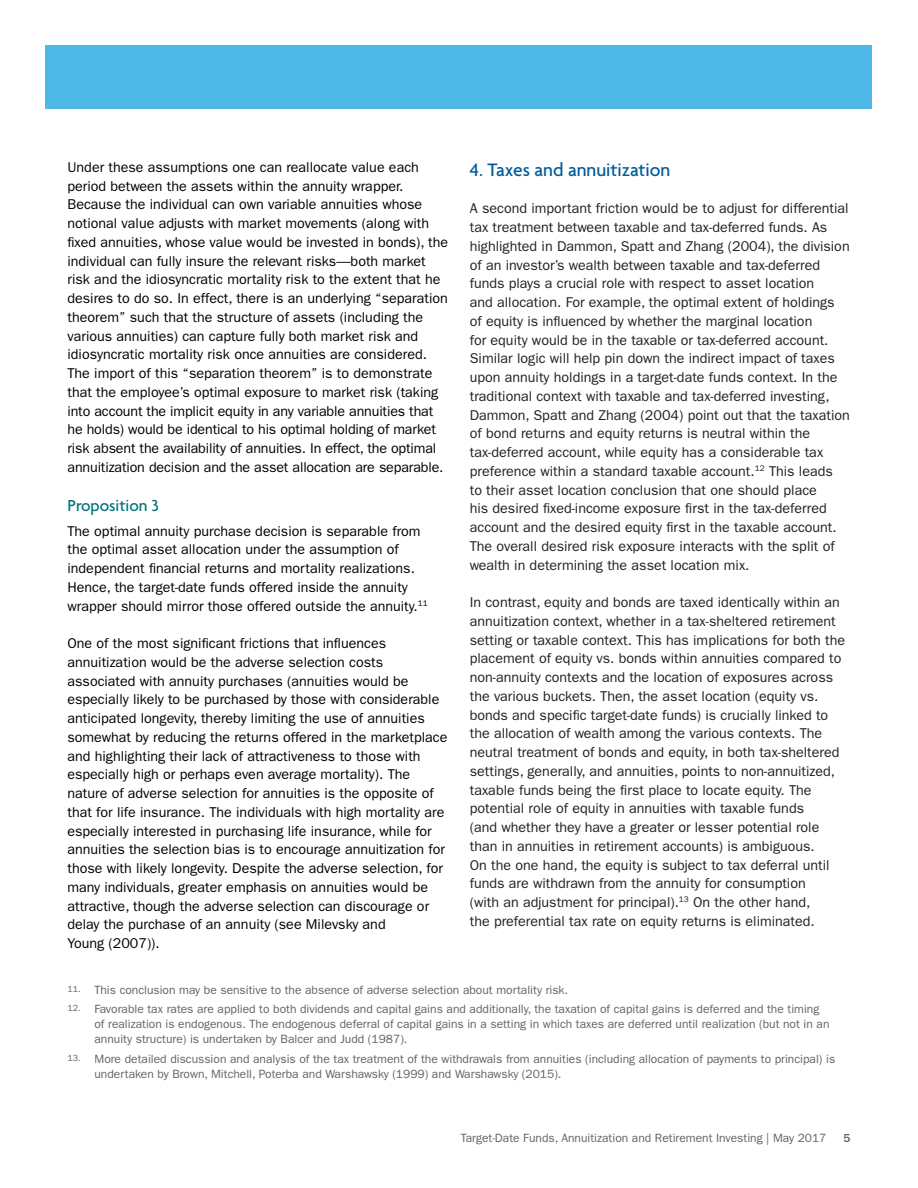
<style>
.page{position:relative;width:918px;height:1188px;background:#fff}
.page>*{position:absolute;margin:0;border:0;box-sizing:border-box;transform-origin:0 0}
._2A_Subtitle__A_13_1{font:500 19.5px "Agenda";color:#005c98}
._4A_Body_Subhead__A{font:500 17.25px "Agenda";color:#00747a}
._5A_Body_Text__FG_9{font:14.25px/18.8px "ITC Franklin Gothic Std";color:#000}
._5A_Body_Text__FG_9-2{font:14.25px/18.8px "ITC Franklin Gothic Std";color:#231f20}
._8A_Footnote__FG_8_1{font:12px/15px "ITC Franklin Gothic Std";color:#636366}
.t1{font:500 12px "ITC Franklin Gothic Std";color:#636366}
</style>
<div class="page">
<div style="left:46px;top:46px;width:826px;height:63px;background:#4eb9e9"></div>
<p class="_5A_Body_Text__FG_9" style="left:68px;top:158px;width:382px">Under these assumptions one can reallocate value each period between the assets within the annuity wrapper.<br>Because the individual can own variable annuities whose notional value adjusts with market movements (along with fixed annuities, whose value would be invested in bonds), the individual can fully insure the relevant risks—both market risk and the idiosyncratic mortality risk to the extent that he desires to do so. In effect, there is an underlying “separation theorem” such that the structure of assets (including the various annuities) can capture fully both market risk and idiosyncratic mortality risk once annuities are considered.<br>The import of this “separation theorem” is to demonstrate that the employee’s optimal exposure to market risk (taking into account the implicit equity in any variable annuities that he holds) would be identical to his optimal holding of market risk absent the availability of annuities. In effect, the optimal annuitization decision and the asset allocation are separable.</p>
<p class="_4A_Body_Subhead__A" style="left:68px;top:496px;width:93px">Proposition 3</p>
<p class="_5A_Body_Text__FG_9" style="left:68px;top:521px;width:362px">The optimal annuity purchase decision is separable from the optimal asset allocation under the assumption of independent financial returns and mortality realizations.<br>Hence, the target-date funds offered inside the annuity wrapper should mirror those offered outside the annuity.<sup>11</sup></p>
<p class="_5A_Body_Text__FG_9" style="left:68px;top:634px;width:381px">One of the most significant frictions that influences annuitization would be the adverse selection costs associated with annuity purchases (annuities would be especially likely to be purchased by those with considerable anticipated longevity, thereby limiting the use of annuities somewhat by reducing the returns offered in the marketplace and highlighting their lack of attractiveness to those with especially high or perhaps even average mortality). The nature of adverse selection for annuities is the opposite of that for life insurance. The individuals with high mortality are especially interested in purchasing life insurance, while for annuities the selection bias is to encourage annuitization for those with likely longevity. Despite the adverse selection, for many individuals, greater emphasis on annuities would be attractive, though the adverse selection can discourage or delay the purchase of an annuity (see Milevsky and<br>Young (2007)).</p>
<p class="_2A_Subtitle__A_13_1" style="left:470px;top:159px;width:202px">4. Taxes and annuitization</p>
<p class="_5A_Body_Text__FG_9-2" style="left:470px;top:199px;width:382px">A second important friction would be to adjust for differential tax treatment between taxable and tax-deferred funds. As highlighted in Dammon, Spatt and Zhang (2004), the division of an investor’s wealth between taxable and tax-deferred funds plays a crucial role with respect to asset location<br>and allocation. For example, the optimal extent of holdings of equity is influenced by whether the marginal location<br>for equity would be in the taxable or tax-deferred account.<br>Similar logic will help pin down the indirect impact of taxes upon annuity holdings in a target-date funds context. In the traditional context with taxable and tax-deferred investing, Dammon, Spatt and Zhang (2004) point out that the taxation of bond returns and equity returns is neutral within the tax-deferred account, while equity has a considerable tax preference within a standard taxable account.<sup>12</sup> This leads<br>to their asset location conclusion that one should place<br>his desired fixed-income exposure first in the tax-deferred account and the desired equity first in the taxable account.<br>The overall desired risk exposure interacts with the split of wealth in determining the asset location mix.</p>
<p class="_5A_Body_Text__FG_9-2" style="left:470px;top:593px;width:377px">In contrast, equity and bonds are taxed identically within an annuitization context, whether in a tax-sheltered retirement setting or taxable context. This has implications for both the placement of equity vs. bonds within annuities compared to non-annuity contexts and the location of exposures across the various buckets. Then, the asset location (equity vs. bonds and specific target-date funds) is crucially linked to the allocation of wealth among the various contexts. The neutral treatment of bonds and equity, in both tax-sheltered settings, generally, and annuities, points to non-annuitized, taxable funds being the first place to locate equity. The potential role of equity in annuities with taxable funds<br>(and whether they have a greater or lesser potential role than in annuities in retirement accounts) is ambiguous.<br>On the one hand, the equity is subject to tax deferral until funds are withdrawn from the annuity for consumption<br>(with an adjustment for principal).<sup>13</sup> On the other hand,<br>the preferential tax rate on equity returns is eliminated.</p>
<p class="_8A_Footnote__FG_8_1" style="left:68px;top:982px;width:502px"><sup>11.</sup> This conclusion may be sensitive to the absence of adverse selection about mortality risk.</p>
<p class="_8A_Footnote__FG_8_1" style="left:94px;top:1002px;width:736px;text-indent:-27px"><sup>12.</sup> Favorable tax rates are applied to both dividends and capital gains and additionally, the taxation of capital gains is deferred and the timing of realization is endogenous. The endogenous deferral of capital gains in a setting in which taxes are deferred until realization (but not in an annuity structure) is undertaken by Balcer and Judd (1987).</p>
<p class="_8A_Footnote__FG_8_1" style="left:94px;top:1051px;width:742px;text-indent:-27px"><sup>13.</sup> More detailed discussion and analysis of the tax treatment of the withdrawals from annuities (including allocation of payments to principal) is undertaken by Brown, Mitchell, Poterba and Warshawsky (1999) and Warshawsky (2015).</p>
<p class="_8A_Footnote__FG_8_1" style="left:461px;top:1131px;width:367px">Target-Date Funds, Annuitization and Retirement Investing | May 2017</p>
<p class="t1" style="left:843px;top:1131px;width:9px">5</p>
</div>
